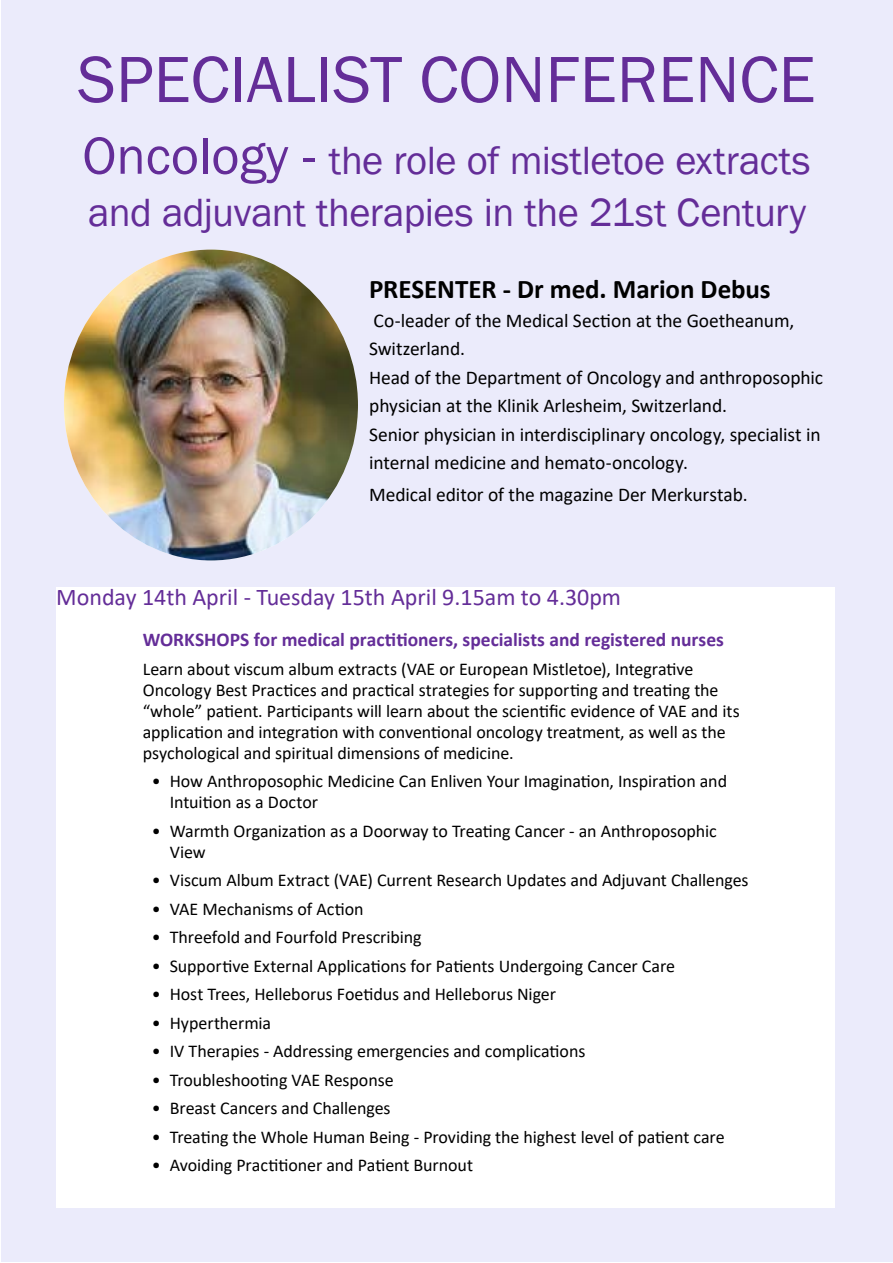
<style>
.page{position:relative;width:893px;height:1263px;background:#fff}
.page>*{position:absolute;margin:0;border:0;box-sizing:border-box;transform-origin:0 0}
.t1{font:67.5px "Franklin Gothic";color:#642d98}
.t2{font:40.5px "Franklin Gothic";letter-spacing:-.01em;color:#642d98}
.t3{font:700 27px "Calibri";letter-spacing:-.005em;color:#000}
.t4{font:24px "Calibri";color:#642d98}
.t5{font:19.5px/28.5px "Calibri";letter-spacing:-.005em;color:#000}
.t6{font:700 19.5px "Calibri";color:#642d98}
.t7{font:18px/21px "Calibri";letter-spacing:-.005em;color:#000}
.s1{font-size:54px}
</style>
<div class="page">
<div style="left:1px;top:1px;width:891px;height:1261px;background:#e6e6fa"></div>
<div style="left:56px;top:587px;width:779px;height:621px;background:#fff"></div>
<img style="left:64px;top:250px;width:294px;height:310px">
<h1 class="t1" style="left:77px;top:38px;width:739px">SPECIALIST CONFERENCE</h1>
<h2 class="t2" style="left:82px;top:135px;width:730px"><span class="s1">Oncology -</span> the role of mistletoe extracts</h2>
<h2 class="t2" style="left:88px;top:188px;width:720px">and adjuvant therapies in the 21st Century</h2>
<h3 class="t3" style="left:369px;top:270px;width:403px">PRESENTER - Dr med. Marion Debus</h3>
<p class="t5" style="left:369px;top:306px;width:455px">Co-leader of the Medical Section at the Goetheanum, Switzerland.<br>Head of the Department of Oncology and anthroposophic physician at the Klinik Arlesheim, Switzerland.<br>Senior physician in interdisciplinary oncology, specialist in internal medicine and hemato-oncology.</p>
<p class="t5" style="left:369px;top:480px;width:380px">Medical editor of the magazine Der Merkurstab.</p>
<h3 class="t4" style="left:56px;top:581px;width:566px">Monday 14th April - Tuesday 15th April 9.15am to 4.30pm</h3>
<p class="t6" style="left:143px;top:626px;width:583px">WORKSHOPS for medical practitioners, specialists and registered nurses</p>
<p class="t7" style="left:143px;top:658px;width:598px">Learn about viscum album extracts (VAE or European Mistletoe), Integrative Oncology Best Practices and practical strategies for supporting and treating the “whole” patient. Participants will learn about the scientific evidence of VAE and its application and integration with conventional oncology treatment, as well as the psychological and spiritual dimensions of medicine.</p>
<p class="t7" style="left:170px;top:770px;width:559px;text-indent:-18px">• How Anthroposophic Medicine Can Enliven Your Imagination, Inspiration and<br>Intuition as a Doctor</p>
<p class="t7" style="left:170px;top:820px;width:549px;text-indent:-18px">• Warmth Organization as a Doorway to Treating Cancer - an Anthroposophic<br>View</p>
<p class="t7" style="left:152px;top:869px;width:598px">• Viscum Album Extract (VAE) Current Research Updates and Adjuvant Challenges</p>
<p class="t7" style="left:152px;top:898px;width:213px">• VAE Mechanisms of Action</p>
<p class="t7" style="left:152px;top:926px;width:271px">• Threefold and Fourfold Prescribing</p>
<p class="t7" style="left:152px;top:955px;width:525px">• Supportive External Applications for Patients Undergoing Cancer Care</p>
<p class="t7" style="left:152px;top:983px;width:406px">• Host Trees, Helleborus Foetidus and Helleborus Niger</p>
<p class="t7" style="left:152px;top:1012px;width:121px">• Hyperthermia</p>
<p class="t7" style="left:152px;top:1040px;width:435px">• IV Therapies - Addressing emergencies and complications</p>
<p class="t7" style="left:152px;top:1069px;width:243px">• Troubleshooting VAE Response</p>
<p class="t7" style="left:152px;top:1097px;width:240px">• Breast Cancers and Challenges</p>
<p class="t7" style="left:152px;top:1126px;width:574px">• Treating the Whole Human Being - Providing the highest level of patient care</p>
<p class="t7" style="left:152px;top:1154px;width:323px">• Avoiding Practitioner and Patient Burnout</p>
</div>
